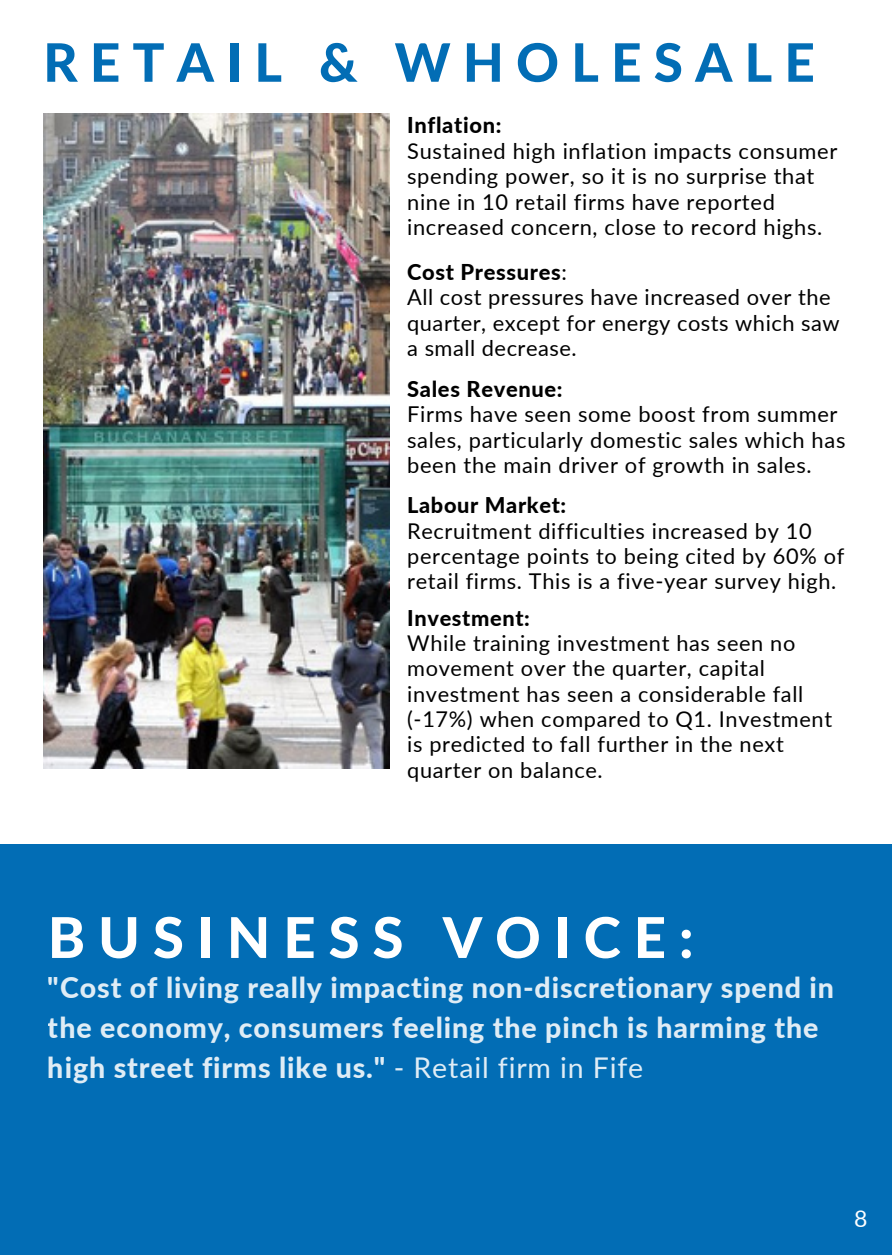
<style>
.page{position:relative;width:892px;height:1258px;background:#fff}
.page>*{position:absolute;margin:0;border:0;box-sizing:border-box;transform-origin:0 0}
.t1{font:800 56.1px "Lato";letter-spacing:.23em;color:#fff}
.t2{font:800 53.1px "Lato";letter-spacing:.23em;color:#026db5}
.t3{font:800 28.5px/40.5px "Lato";letter-spacing:.03em;color:#fff}
.t4{font:23.1px "Lato";color:#fff}
.t5{font:21.9px/25.5px "Lato";letter-spacing:.03em;color:#000}
.t6{font:800 21.9px "Lato";letter-spacing:.03em;color:#000}
.t7{font:21.6px/25.2px "Lato";letter-spacing:.03em;color:#000}
.t8{font:800 21.6px "Lato";letter-spacing:.03em;color:#000}
.s1{font-weight:800}
.s2{font-weight:400}
</style>
<div class="page">
<img style="left:43px;top:113px;width:346px;height:655px">
<div style="left:0;top:845px;width:891px;height:410px;background:#026db5"></div>
<h2 class="t2" style="left:43px;top:23px;width:773px">RETAIL &amp; WHOLESALE</h2>
<p class="t6" style="left:407px;top:109px;width:96px">Inflation:</p>
<p class="t5" style="left:407px;top:137px;width:431px">Sustained high inflation impacts consumer spending power, so it is no surprise that nine in 10 retail firms have reported increased concern, close to record highs.</p>
<p class="t5" style="left:407px;top:258px;width:434px"><span class="s1">Cost Pressures</span>:<br>All cost pressures have increased over the quarter, except for energy costs which saw a small decrease.</p>
<p class="t6" style="left:407px;top:372px;width:157px">Sales Revenue:</p>
<p class="t5" style="left:407px;top:400px;width:439px">Firms have seen some boost from summer sales, particularly domestic sales which has been the main driver of growth in sales.</p>
<p class="t8" style="left:407px;top:489px;width:160px">Labour Market:</p>
<p class="t7" style="left:407px;top:517px;width:438px">Recruitment difficulties increased by 10 percentage points to being cited by 60% of retail firms. This is a five-year survey high.</p>
<p class="t8" style="left:407px;top:601px;width:124px">Investment:</p>
<p class="t7" style="left:407px;top:629px;width:426px">While training investment has seen no movement over the quarter, capital investment has seen a considerable fall (-17%) when compared to Q1. Investment is predicted to fall further in the next quarter on balance.</p>
<h1 class="t1" style="left:48px;top:896px;width:647px">BUSINESS VOICE:</h1>
<h3 class="t3" style="left:48px;top:965px;width:787px">"Cost of living really impacting non-discretionary spend in the economy, consumers feeling the pinch is harming the high street firms like us." <span class="s2">- Retail firm in Fife</span></h3>
<p class="t4" style="left:853px;top:1202px;width:15px">8</p>
</div>
